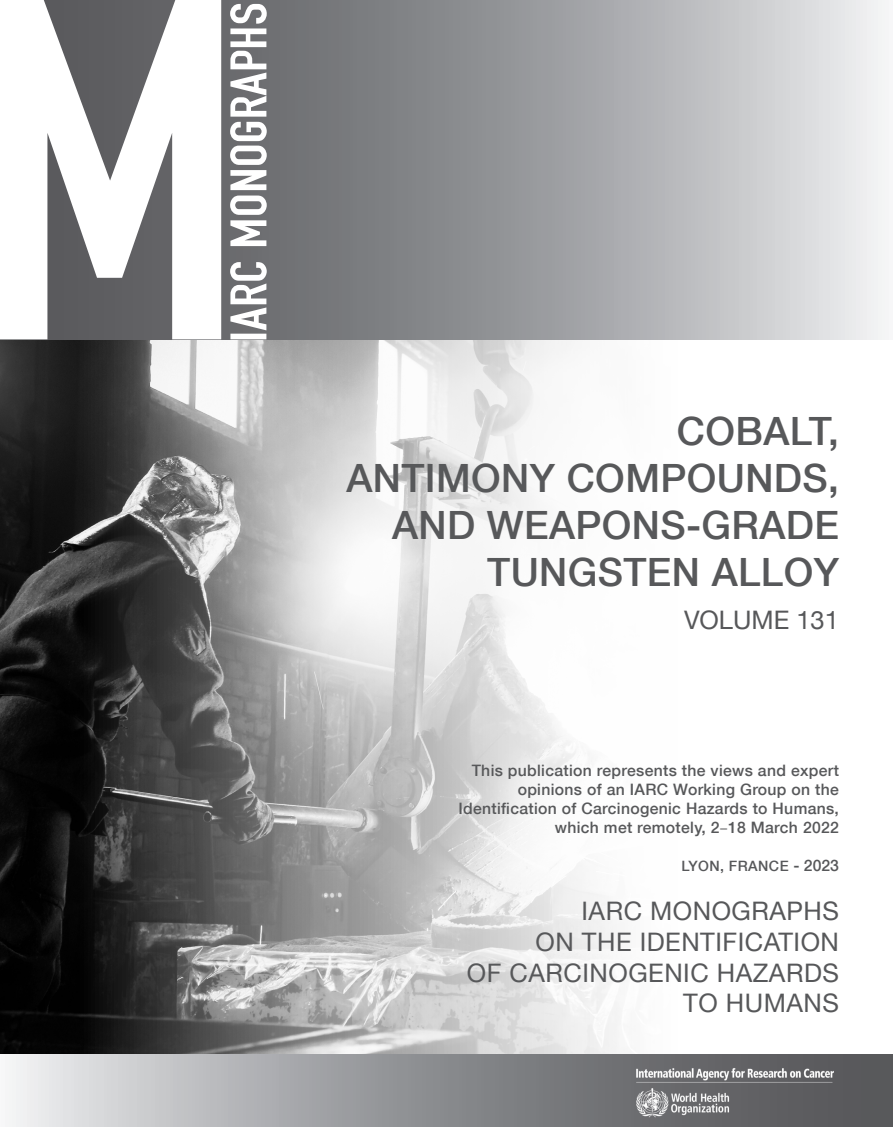
<style>
.page{position:relative;width:893px;height:1127px;background:#fff}
.page>*{position:absolute;margin:0;border:0;box-sizing:border-box;transform-origin:0 0}
.t1{font:500 39px/46.8px "Helvetica Neue";letter-spacing:.01em;color:#57585a;text-align:right}
.t2{font:25.5px/30.6px "Helvetica Neue";letter-spacing:.02em;color:#57585a;text-align:right}
.t3{font:25.5px "Helvetica Neue";color:#57585a}
.t4{font:500 15.75px/18.9px "Helvetica Neue";letter-spacing:.02em;color:#57585a;text-align:right}
.t5{font:500 14.25px "Helvetica Neue";letter-spacing:.03em;color:#57585a}
.s1{font-family:"Myriad Pro";font-weight:400}
.s2{font-size:15.75px}
</style>
<div class="page">
<img style="left:0;top:339px;width:893px;height:716px">
<svg style="left:9px;top:1055px;width:884px;height:72px;background:#9c9da0"></svg>
<img style="left:631px;top:1065px;width:208px;height:54px">
<svg style="left:221px;top:0;width:664px;height:339px;background:#a5a7a9"></svg>
<svg style="left:44px;top:0;width:132px;height:339px;fill:#636366"></svg>
<svg style="left:230px;top:4px;width:37px;height:335px"></svg>
<h1 class="t1" style="left:346px;top:407px;width:494px">COBALT,<br>ANTIMONY COMPOUNDS,<br>AND WEAPONS-GRADE<br>TUNGSTEN ALLOY</h1>
<h2 class="t3" style="left:684px;top:605px;width:156px">VOLUME 131</h2>
<p class="t4" style="left:459px;top:761px;width:382px">This publication represents the views and expert opinions of an IARC Working Group on the Identification of Carcinogenic Hazards to Humans, which met remotely, 2<span class="s1">–</span>18 March 2022</p>
<p class="t5" style="left:681px;top:857px;width:159px">LYON, FRANCE <span class="s2">- 2023</span></p>
<h2 class="t2" style="left:467px;top:896px;width:373px">IARC MONOGRAPHS<br>ON THE IDENTIFICATION<br>OF CARCINOGENIC HAZARDS<br>TO HUMANS</h2>
</div>
